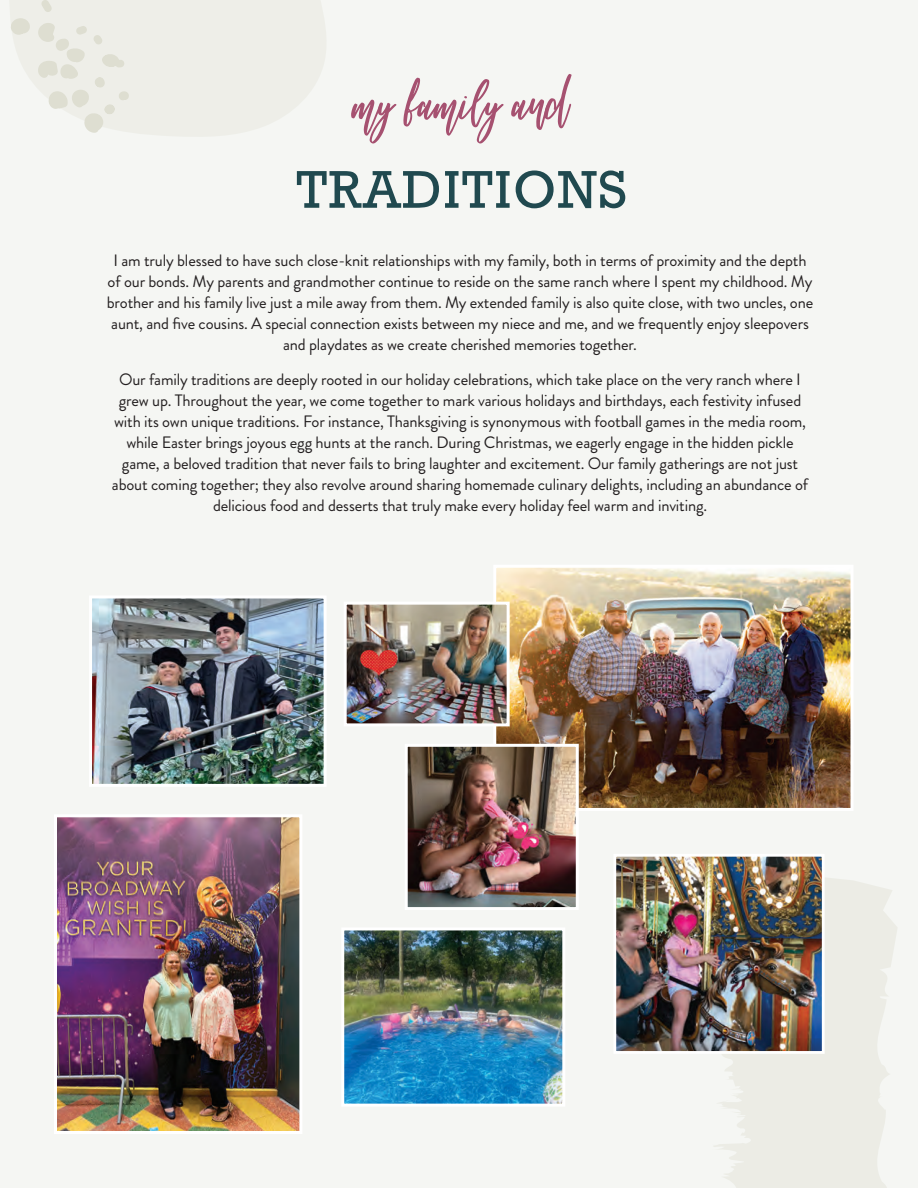
<style>
.page{position:relative;width:918px;height:1188px;background:#fff}
.page>*{position:absolute;margin:0;border:0;box-sizing:border-box;transform-origin:0 0}
.t1{font:62.4px "Beautiful Bloom Alt";color:#a65170}
.t2{font:54px "Rockwell";letter-spacing:.03em;color:#20494f}
.t3{font:16.5px/21px "Brandon Grotesque";letter-spacing:-.01em;color:#231f20;text-align:center}
</style>
<div class="page">
<div style="left:1px;top:0;width:917px;height:1188px;background:#f5f6f3"></div>
<svg style="left:10px;top:0;width:316px;height:136px;fill:#eeeee8"></svg>
<img style="left:497px;top:569px;width:353px;height:238px">
<div style="left:493px;top:565px;width:361px;height:246px;border:3px solid #fff"></div>
<img style="left:58px;top:818px;width:240px;height:312px">
<div style="left:54px;top:814px;width:248px;height:320px;border:3px solid #fff"></div>
<img style="left:93px;top:600px;width:230px;height:183px">
<div style="left:89px;top:596px;width:238px;height:191px;border:3px solid #fff"></div>
<img style="left:409px;top:748px;width:166px;height:158px">
<div style="left:405px;top:744px;width:174px;height:166px;border:3px solid #fff"></div>
<img style="left:348px;top:606px;width:158px;height:116px">
<div style="left:344px;top:602px;width:166px;height:124px;border:3px solid #fff"></div>
<svg style="left:714px;top:878px;width:183px;height:310px;fill:#ecece5"></svg>
<img style="left:617px;top:858px;width:204px;height:192px">
<div style="left:613px;top:854px;width:212px;height:200px;border:3px solid #fff"></div>
<svg style="left:10px;top:18px;width:20px;height:17px"></svg>
<svg style="left:41px;top:0;width:11px;height:12px"></svg>
<svg style="left:38px;top:23px;width:91px;height:110px"></svg>
<img style="left:345px;top:931px;width:216px;height:172px">
<div style="left:341px;top:927px;width:224px;height:180px;border:3px solid #fff"></div>
<h1 class="t1" style="left:354px;top:68px;width:217px">my family and</h1>
<h2 class="t2" style="left:296px;top:158px;width:332px">TRADITIONS</h2>
<p class="t3" style="left:107px;top:250px;width:708px">I am truly blessed to have such close-knit relationships with my family, both in terms of proximity and the depth of our bonds. My parents and grandmother continue to reside on the same ranch where I spent my childhood. My brother and his family live just a mile away from them. My extended family is also quite close, with two uncles, one aunt, and five cousins. A special connection exists between my niece and me, and we frequently enjoy sleepovers and playdates as we create cherished memories together.</p>
<p class="t3" style="left:112px;top:369px;width:698px">Our family traditions are deeply rooted in our holiday celebrations, which take place on the very ranch where I grew up. Throughout the year, we come together to mark various holidays and birthdays, each festivity infused with its own unique traditions. For instance, Thanksgiving is synonymous with football games in the media room, while Easter brings joyous egg hunts at the ranch. During Christmas, we eagerly engage in the hidden pickle game, a beloved tradition that never fails to bring laughter and excitement. Our family gatherings are not just about coming together; they also revolve around sharing homemade culinary delights, including an abundance of delicious food and desserts that truly make every holiday feel warm and inviting.</p>
</div>
